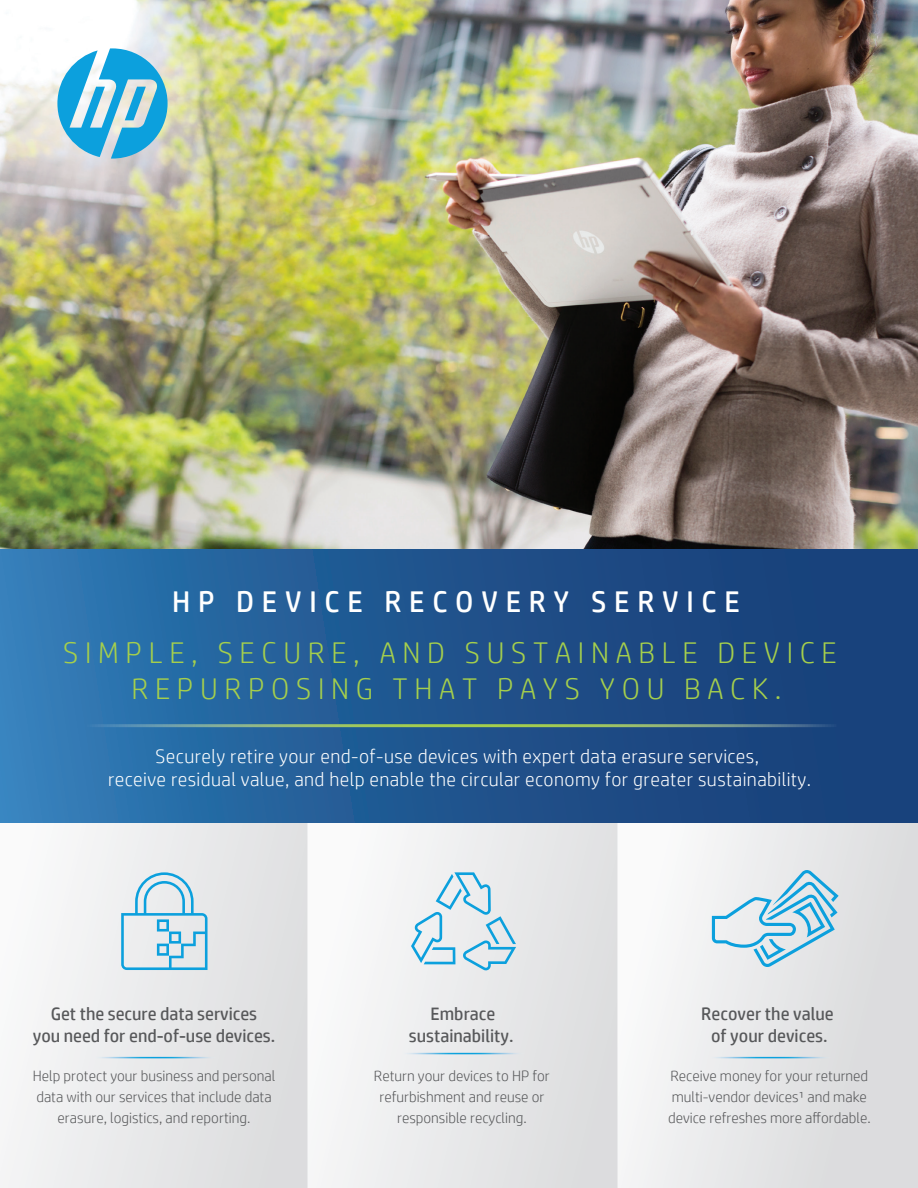
<style>
.page{position:relative;width:918px;height:1188px;background:#fff}
.page>*{position:absolute;margin:0;border:0;box-sizing:border-box;transform-origin:0 0}
.t1{font:300 30px/36px "HP Simplified";letter-spacing:.225em;color:#a5cf4c;text-align:center}
.t2{font:30px "HP Simplified";letter-spacing:.26em;color:#fff}
.t3{font:300 19.5px/23.4px "HP Simplified";letter-spacing:.02em;color:#fff;text-align:center}
.t4{font:18px/21.6px "HP Simplified";color:#57585a;text-align:center}
.t5{font:300 15px/21px "HP Simplified";color:#57585a;text-align:center}
</style>
<div class="page">
<div style="left:0;top:822px;width:307px;height:366px;background:linear-gradient(to right,#f8f8f9,#dcdcde)"></div>
<div style="left:307px;top:822px;width:310px;height:366px;background:linear-gradient(to right,#f9fafa,#dcddde)"></div>
<div style="left:617px;top:822px;width:301px;height:366px;background:linear-gradient(to right,#f8f9f9,#d7d8da)"></div>
<div style="left:0;top:549px;width:918px;height:273px;background:linear-gradient(to right,#2f78b2,#143871)"></div>
<img style="left:0;top:0;width:918px;height:549px">
<svg style="left:57px;top:48px;width:111px;height:111px;background:#76c2e0"></svg>
<hr style="left:707px;top:1057px;width:125px;height:1px;background:#fff">
<hr style="left:92px;top:1057px;width:124px;height:1px;background:#fff">
<hr style="left:400px;top:1053px;width:124px;height:1px;background:#fff">
<hr style="left:83px;top:724px;width:754px;height:3px;background:#fff">
<svg style="left:712px;top:870px;width:127px;height:97px;background:#c0dce8"></svg>
<svg style="left:121px;top:872px;width:87px;height:98px;background:#bedce9"></svg>
<svg style="left:411px;top:872px;width:105px;height:98px"></svg>
<h1 class="t2" style="left:172px;top:582px;width:569px">HP DEVICE RECOVERY SERVICE</h1>
<h1 class="t1" style="left:63px;top:633px;width:775px">SIMPLE, SECURE, AND SUSTAINABLE DEVICE<br>REPURPOSING THAT PAYS YOU BACK.</h1>
<h2 class="t3" style="left:108px;top:744px;width:705px">Securely retire your end-of-use devices with expert data erasure services,<br>receive residual value, and help enable the circular economy for greater sustainability.</h2>
<p class="t4" style="left:33px;top:1003px;width:244px">Get the secure data services<br>you need for end-of-use devices.</p>
<p class="t5" style="left:33px;top:1065px;width:244px">Help protect your business and personal data with our services that include data erasure, logistics, and reporting.</p>
<p class="t4" style="left:409px;top:1003px;width:106px">Embrace sustainability.</p>
<p class="t5" style="left:374px;top:1065px;width:177px">Return your devices to HP for refurbishment and reuse or responsible recycling.</p>
<p class="t4" style="left:701px;top:1003px;width:134px">Recover the value of your devices.</p>
<p class="t5" style="left:668px;top:1065px;width:204px;text-align:left">Receive money for your returned multi-vendor devices¹ and make device refreshes more affordable.</p>
</div>
